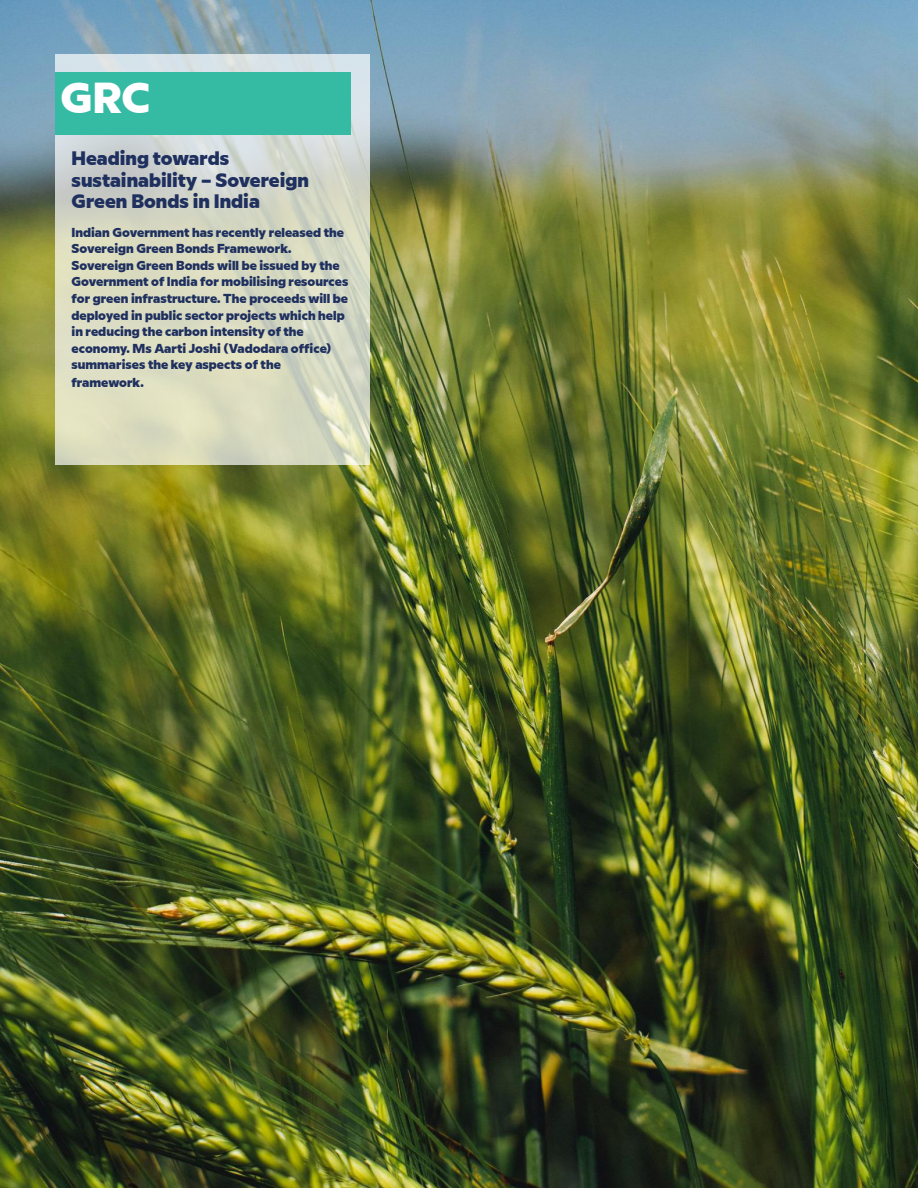
<style>
.page{position:relative;width:918px;height:1188px;background:#fff}
.page>*{position:absolute;margin:0;border:0;box-sizing:border-box;transform-origin:0 0}
.t1{font:800 43.2px "Sharp And Tannan";color:#fff}
.t2{font:800 19.5px/21.6px "Sharp And Tannan";color:#1f305f}
.t3{font:800 12.9px/16.6px "Sharp And Tannan";color:#1f305f}
</style>
<div class="page">
<img style="left:0;top:0;width:918px;height:1188px">
<svg style="left:55px;top:54px;width:315px;height:410px;background:#d7dac6"></svg>
<div style="left:55px;top:72px;width:296px;height:63px;background:#35baa4"></div>
<h1 class="t1" style="left:60px;top:83px;width:92px">GRC</h1>
<h2 class="t2" style="left:72px;top:149px;width:239px">Heading towards sustainability – Sovereign<br>Green Bonds in India</h2>
<p class="t3" style="left:72px;top:225px;width:278px">Indian Government has recently released the Sovereign Green Bonds Framework.<br>Sovereign Green Bonds will be issued by the Government of India for mobilising resources for green infrastructure. The proceeds will be deployed in public sector projects which help in reducing the carbon intensity of the economy. Ms Aarti Joshi (Vadodara office) summarises the key aspects of the framework.</p>
</div>
